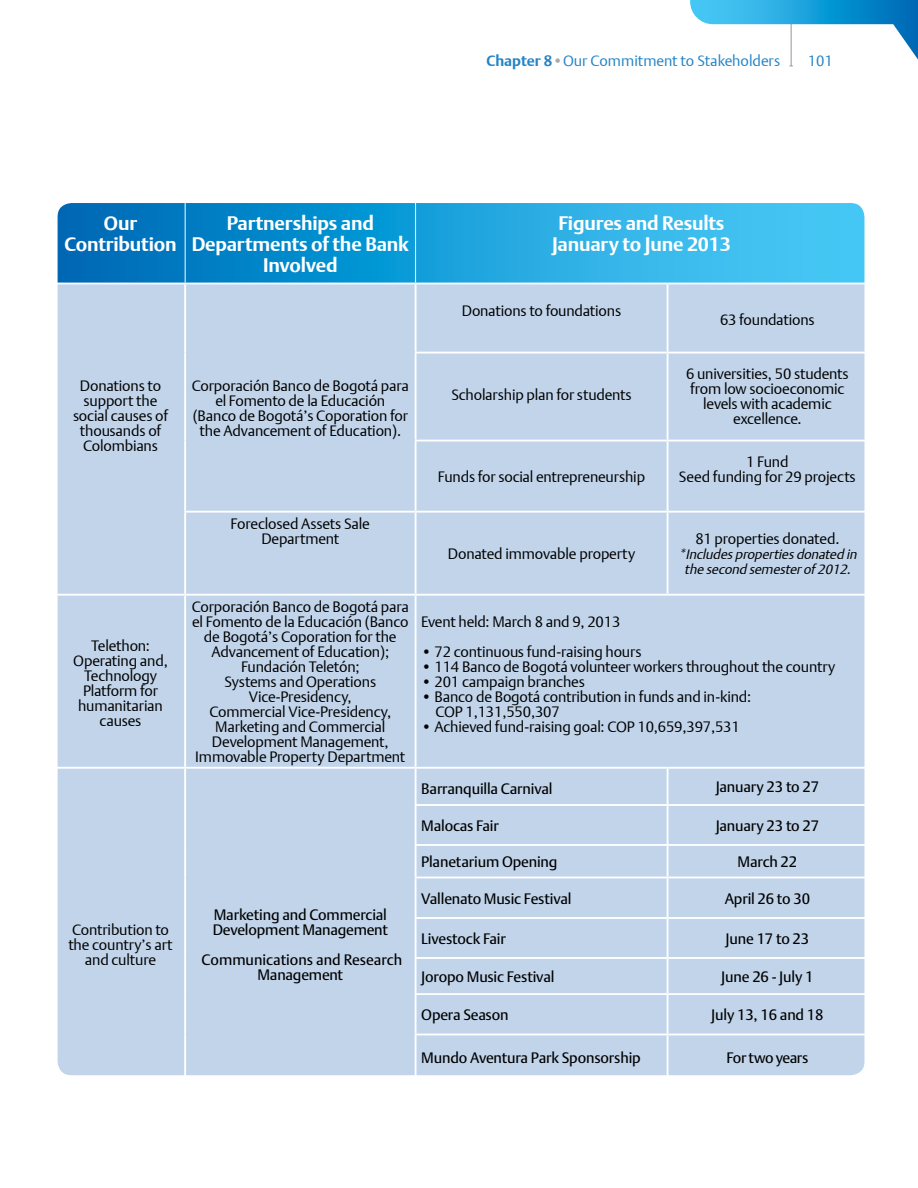
<style>
.page{position:relative;width:918px;height:1188px;background:#fff}
.page>*{position:absolute;margin:0;border:0;box-sizing:border-box;transform-origin:0 0}
.t1{font:700 19.5px/21px "DTL Argo T";letter-spacing:-.01em;color:#fff;text-align:center}
.t2{font:15px/15px "DTL Argo T Light";letter-spacing:-.01em;color:#000;text-align:center}
.t3{font:15px/15px "DTL Argo T";letter-spacing:-.01em;color:#000}
.t4{font:15px "DTL Argo T Light";color:#2484c6}
.t5{font:15px "DTL Argo T";letter-spacing:-.03em;color:#000}
.t6{font:italic 13.5px/15px "DTL Argo T Light";color:#000;text-align:center}
.s1{font-family:"DTL Argo T";font-weight:700}
.s2{font-family:"DTL Argo T";font-weight:700;color:#a7a9ac}
</style>
<div class="page">
<hr style="left:791px;top:0;width:1px;height:66px;background:#939598">
<svg style="left:690px;top:0;width:228px;height:60px"></svg>
<svg style="left:59px;top:204px;width:804px;height:79px;background:#1e9fd9"></svg>
<div style="left:59px;top:284px;width:804px;height:790px;background:#c1d4ea"></div>
<div style="left:417px;top:806px;width:446px;height:268px;background:#c1d4ea"></div>
<hr style="left:185px;top:200px;width:1px;height:83px;background:#fff">
<hr style="left:415px;top:200px;width:1px;height:83px;background:#fff">
<hr style="left:415px;top:284px;width:2px;height:68px;background:#fff">
<hr style="left:415px;top:354px;width:2px;height:86px;background:#fff">
<hr style="left:415px;top:442px;width:2px;height:69px;background:#fff">
<hr style="left:667px;top:284px;width:1px;height:68px;background:#fff">
<hr style="left:667px;top:354px;width:1px;height:86px;background:#fff">
<hr style="left:667px;top:442px;width:1px;height:69px;background:#fff">
<hr style="left:415px;top:513px;width:2px;height:81px;background:#fff">
<hr style="left:667px;top:513px;width:1px;height:81px;background:#fff">
<hr style="left:415px;top:596px;width:2px;height:171px;background:#fff">
<hr style="left:415px;top:769px;width:2px;height:35px;background:#fff">
<hr style="left:415px;top:806px;width:2px;height:38px;background:#fff">
<hr style="left:415px;top:846px;width:2px;height:31px;background:#fff">
<hr style="left:415px;top:878px;width:2px;height:39px;background:#fff">
<hr style="left:415px;top:919px;width:2px;height:38px;background:#fff">
<hr style="left:415px;top:959px;width:2px;height:34px;background:#fff">
<hr style="left:415px;top:995px;width:2px;height:39px;background:#fff">
<hr style="left:415px;top:1035px;width:2px;height:43px;background:#fff">
<hr style="left:667px;top:769px;width:1px;height:35px;background:#fff">
<hr style="left:667px;top:806px;width:1px;height:38px;background:#fff">
<hr style="left:667px;top:846px;width:1px;height:31px;background:#fff">
<hr style="left:667px;top:878px;width:1px;height:39px;background:#fff">
<hr style="left:667px;top:919px;width:1px;height:38px;background:#fff">
<hr style="left:667px;top:959px;width:1px;height:34px;background:#fff">
<hr style="left:667px;top:995px;width:1px;height:39px;background:#fff">
<hr style="left:667px;top:1035px;width:1px;height:43px;background:#fff">
<hr style="left:184px;top:511px;width:232px;height:2px;background:#fff">
<hr style="left:415px;top:352px;width:253px;height:2px;background:#fff">
<hr style="left:668px;top:352px;width:200px;height:2px;background:#fff">
<hr style="left:415px;top:440px;width:253px;height:2px;background:#fff">
<hr style="left:668px;top:440px;width:200px;height:2px;background:#fff">
<hr style="left:416px;top:511px;width:252px;height:2px;background:#fff">
<hr style="left:668px;top:511px;width:200px;height:2px;background:#fff">
<hr style="left:185px;top:594px;width:231px;height:2px;background:#fff">
<hr style="left:416px;top:594px;width:252px;height:2px;background:#fff">
<hr style="left:668px;top:594px;width:200px;height:2px;background:#fff">
<hr style="left:185px;top:767px;width:231px;height:2px;background:#fff">
<hr style="left:416px;top:767px;width:252px;height:2px;background:#fff">
<hr style="left:668px;top:767px;width:200px;height:2px;background:#fff">
<hr style="left:415px;top:804px;width:253px;height:2px;background:#fff">
<hr style="left:668px;top:804px;width:200px;height:2px;background:#fff">
<hr style="left:415px;top:844px;width:253px;height:2px;background:#fff">
<hr style="left:668px;top:844px;width:200px;height:2px;background:#fff">
<hr style="left:415px;top:877px;width:253px;height:1px;background:#fff">
<hr style="left:668px;top:877px;width:200px;height:1px;background:#fff">
<hr style="left:415px;top:917px;width:253px;height:2px;background:#fff">
<hr style="left:668px;top:917px;width:200px;height:2px;background:#fff">
<hr style="left:415px;top:957px;width:253px;height:2px;background:#fff">
<hr style="left:668px;top:957px;width:200px;height:2px;background:#fff">
<hr style="left:415px;top:993px;width:253px;height:2px;background:#fff">
<hr style="left:668px;top:993px;width:200px;height:2px;background:#fff">
<hr style="left:415px;top:1034px;width:253px;height:1px;background:#fff">
<hr style="left:668px;top:1034px;width:200px;height:1px;background:#fff">
<hr style="left:184px;top:284px;width:2px;height:69px;background:#fff">
<hr style="left:184px;top:353px;width:2px;height:88px;background:#fff">
<hr style="left:184px;top:441px;width:2px;height:70px;background:#fff">
<hr style="left:184px;top:513px;width:2px;height:81px;background:#fff">
<hr style="left:184px;top:596px;width:2px;height:171px;background:#fff">
<hr style="left:184px;top:769px;width:2px;height:36px;background:#fff">
<hr style="left:184px;top:805px;width:2px;height:40px;background:#fff">
<hr style="left:184px;top:845px;width:2px;height:33px;background:#fff">
<hr style="left:184px;top:878px;width:2px;height:40px;background:#fff">
<hr style="left:184px;top:918px;width:2px;height:40px;background:#fff">
<hr style="left:184px;top:958px;width:2px;height:36px;background:#fff">
<hr style="left:184px;top:994px;width:2px;height:41px;background:#fff">
<hr style="left:184px;top:1035px;width:2px;height:43px;background:#fff">
<hr style="left:57px;top:594px;width:128px;height:2px;background:#fff">
<hr style="left:57px;top:767px;width:128px;height:2px;background:#fff">
<div style="left:46px;top:191px;width:830px;height:896px;border:12px solid #fff;border-radius:20px"></div>
<p class="t4" style="left:487px;top:52px;width:295px"><span class="s1">Chapter 8</span><span class="s2">•</span>Our Commitment to Stakeholders</p>
<p class="t4" style="left:808px;top:52px;width:27px">101</p>
<h1 class="t1" style="left:64px;top:212px;width:114px">Our<br>Contribution</h1>
<h1 class="t1" style="left:192px;top:212px;width:219px">Partnerships and<br>Departments of the Bank<br>Involved</h1>
<h1 class="t1" style="left:552px;top:212px;width:180px">Figures and Results<br>January to June 2013</h1>
<p class="t2" style="left:462px;top:303px;width:161px">Donations to foundations</p>
<p class="t2" style="left:720px;top:312px;width:96px">63 foundations</p>
<p class="t2" style="left:73px;top:378px;width:97px">Donations to support the social causes of thousands of<br>Colombians</p>
<p class="t2" style="left:192px;top:378px;width:219px">Corporación Banco de Bogotá para el Fomento de la Educación (Banco de Bogotá’s Coporation for the Advancement of Education).</p>
<p class="t2" style="left:73px;top:638px;width:96px">Telethon:<br>Operating and,<br>Technology<br>Platform for humanitarian causes</p>
<p class="t2" style="left:231px;top:516px;width:141px">Foreclosed Assets Sale<br>Department</p>
<p class="t2" style="left:192px;top:599px;width:219px">Corporación Banco de Bogotá para el Fomento de la Educación (Banco de Bogotá’s Coporation for the<br>Advancement of Education);<br>Fundación Teletón;<br>Systems and Operations<br>Vice-Presidency,<br>Commercial Vice-Presidency,<br>Marketing and Commercial<br>Development Management,<br>Immovable Property Department</p>
<p class="t2" style="left:68px;top:922px;width:106px">Contribution to the country’s art and culture</p>
<p class="t3" style="left:213px;top:907px;width:177px">Marketing and Commercial<br>Development Management</p>
<p class="t3" style="left:202px;top:952px;width:202px;text-align:center">Communications and Research<br>Management</p>
<p class="t2" style="left:451px;top:387px;width:182px">Scholarship plan for students</p>
<p class="t2" style="left:438px;top:469px;width:209px">Funds for social entrepreneurship</p>
<p class="t2" style="left:448px;top:546px;width:189px">Donated immovable property</p>
<p class="t2" style="left:686px;top:366px;width:164px">6 universities, 50 students from low socioeconomic levels with academic excellence.</p>
<p class="t2" style="left:679px;top:454px;width:178px">1 Fund<br>Seed funding for 29 projects</p>
<p class="t2" style="left:695px;top:531px;width:146px">81 properties donated.</p>
<p class="t6" style="left:678px;top:547px;width:183px">*Includespropertiesdonated in the second semesterof 2012.</p>
<p class="t2" style="left:421px;top:614px;width:201px">Event held: March 8 and 9, 2013</p>
<p class="t2" style="left:421px;top:644px;width:222px">• 72 continuous fund-raising hours</p>
<p class="t2" style="left:421px;top:659px;width:415px">• 114 Banco de Bogotá volunteer workers throughout the country</p>
<p class="t2" style="left:421px;top:674px;width:165px">• 201 campaign branches</p>
<p class="t2" style="left:436px;top:689px;width:317px;text-align:left;text-indent:-14px">• Banco de Bogotá contribution in funds and in-kind:<br>COP 1,131,550,307</p>
<p class="t2" style="left:421px;top:719px;width:320px">• Achieved fund-raising goal: COP 10,659,397,531</p>
<p class="t3" style="left:421px;top:781px;width:133px">Barranquilla Carnival</p>
<p class="t3" style="left:716px;top:779px;width:105px">January 23 to 27</p>
<p class="t3" style="left:421px;top:818px;width:79px">Malocas Fair</p>
<p class="t3" style="left:716px;top:818px;width:105px">January 23 to 27</p>
<p class="t3" style="left:421px;top:854px;width:138px">Planetarium Opening</p>
<p class="t3" style="left:738px;top:854px;width:61px">March 22</p>
<p class="t3" style="left:421px;top:891px;width:152px">Vallenato Music Festival</p>
<p class="t3" style="left:725px;top:891px;width:87px">April 26 to 30</p>
<p class="t3" style="left:421px;top:931px;width:86px">Livestock Fair</p>
<p class="t3" style="left:726px;top:931px;width:85px">June 17 to 23</p>
<p class="t3" style="left:421px;top:969px;width:135px">Joropo Music Festival</p>
<p class="t3" style="left:721px;top:969px;width:94px">June 26 - July 1</p>
<p class="t3" style="left:421px;top:1007px;width:89px">Opera Season</p>
<p class="t3" style="left:711px;top:1007px;width:114px">July 13, 16 and 18</p>
<p class="t3" style="left:421px;top:1050px;width:221px">Mundo Aventura Park Sponsorship</p>
<p class="t5" style="left:726px;top:1048px;width:83px">For two years</p>
</div>
